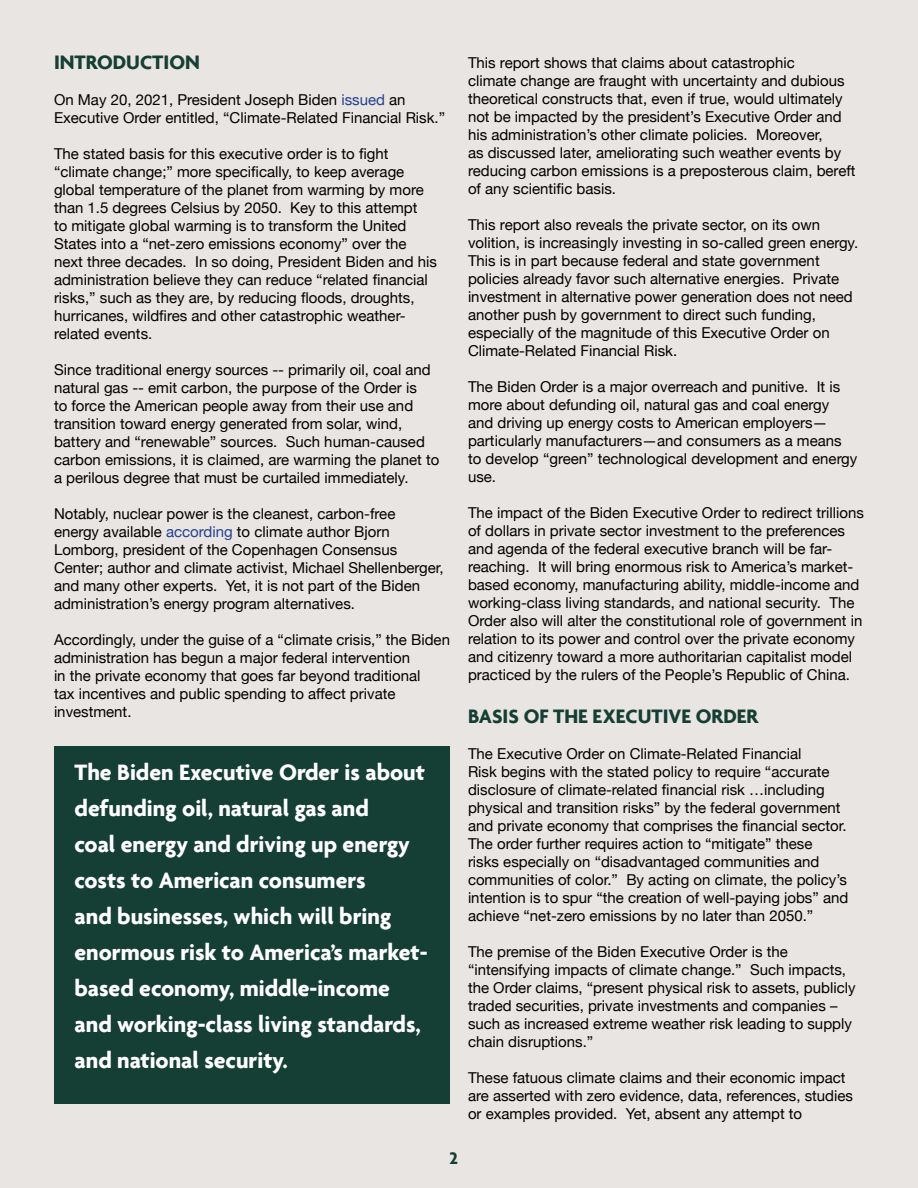
<style>
.page{position:relative;width:918px;height:1188px;background:#e8e5e2}
.page>*{position:absolute;margin:0;border:0;box-sizing:border-box;transform-origin:0 0}
.t1{font:700 24px/36px "Agenda";color:#fff}
.t2{font:700 21px "Agenda";color:#153e35}
.t3{font:700 18px "Agenda";color:#153e35}
.t4{font:15px/18px "Helvetica Neue";color:#000}
.s1{color:#25408f}
</style>
<div class="page">
<div style="left:54px;top:746px;width:396px;height:358px;background:#153e35"></div>
<h2 class="t2" style="left:54px;top:49px;width:147px">INTRODUCTION</h2>
<p class="t4" style="left:54px;top:92px;width:393px">On May 20, 2021, President Joseph Biden <span class="s1">issued</span> an<br>Executive Order entitled, “Climate-Related Financial Risk.”</p>
<p class="t4" style="left:54px;top:146px;width:385px">The stated basis for this executive order is to fight “climate change;” more specifically, to keep average global temperature of the planet from warming by more than 1.5 degrees Celsius by 2050. Key to this attempt<br>to mitigate global warming is to transform the United States into a “net-zero emissions economy” over the next three decades. In so doing, President Biden and his administration believe they can reduce “related financial risks,” such as they are, by reducing floods, droughts, hurricanes, wildfires and other catastrophic weather&shy;related events.</p>
<p class="t4" style="left:54px;top:362px;width:387px">Since traditional energy sources -- primarily oil, coal and natural gas -- emit carbon, the purpose of the Order is<br>to force the American people away from their use and transition toward energy generated from solar, wind, battery and “renewable” sources. Such human-caused carbon emissions, it is claimed, are warming the planet to a perilous degree that must be curtailed immediately.</p>
<p class="t4" style="left:54px;top:506px;width:391px">Notably, nuclear power is the cleanest, carbon-free energy available <span class="s1">according</span> to climate author Bjorn Lomborg, president of the Copenhagen Consensus Center; author and climate activist, Michael Shellenberger, and many other experts. Yet, it is not part of the Biden administration’s energy program alternatives.</p>
<p class="t4" style="left:54px;top:632px;width:398px">Accordingly, under the guise of a “climate crisis,” the Biden administration has begun a major federal intervention<br>in the private economy that goes far beyond traditional<br>tax incentives and public spending to affect private investment.</p>
<p class="t1" style="left:75px;top:754px;width:355px">The Biden Executive Order is about defunding oil, natural gas and<br>coal energy and driving up energy costs to American consumers<br>and businesses, which will bring enormous risk to America’s market&shy;based economy, middle-income and working-class living standards, and national security.</p>
<p class="t4" style="left:468px;top:55px;width:389px">This report shows that claims about catastrophic<br>climate change are fraught with uncertainty and dubious theoretical constructs that, even if true, would ultimately not be impacted by the president’s Executive Order and his administration’s other climate policies. Moreover,<br>as discussed later, ameliorating such weather events by reducing carbon emissions is a preposterous claim, bereft of any scientific basis.</p>
<p class="t4" style="left:468px;top:217px;width:392px">This report also reveals the private sector, on its own volition, is increasingly investing in so-called green energy.<br>This is in part because federal and state government policies already favor such alternative energies. Private investment in alternative power generation does not need another push by government to direct such funding, especially of the magnitude of this Executive Order on Climate-Related Financial Risk.</p>
<p class="t4" style="left:468px;top:379px;width:391px">The Biden Order is a major overreach and punitive. It is more about defunding oil, natural gas and coal energy and driving up energy costs to American employers— particularly manufacturers—and consumers as a means to develop “green” technological development and energy use.</p>
<p class="t4" style="left:468px;top:505px;width:397px">The impact of the Biden Executive Order to redirect trillions of dollars in private sector investment to the preferences and agenda of the federal executive branch will be far&shy;reaching. It will bring enormous risk to America’s market&shy;based economy, manufacturing ability, middle-income and working-class living standards, and national security. The Order also will alter the constitutional role of government in relation to its power and control over the private economy and citizenry toward a more authoritarian capitalist model practiced by the rulers of the People’s Republic of China.</p>
<h2 class="t2" style="left:468px;top:704px;width:292px">BASIS OF THE EXECUTIVE ORDER</h2>
<p class="t4" style="left:468px;top:746px;width:382px">The Executive Order on Climate-Related Financial<br>Risk begins with the stated policy to require “accurate disclosure of climate-related financial risk …including physical and transition risks” by the federal government and private economy that comprises the financial sector.<br>The order further requires action to “mitigate” these<br>risks especially on “disadvantaged communities and communities of color.” By acting on climate, the policy’s intention is to spur “the creation of well-paying jobs” and achieve “net-zero emissions by no later than 2050.”</p>
<p class="t4" style="left:468px;top:944px;width:389px">The premise of the Biden Executive Order is the “intensifying impacts of climate change.” Such impacts, the Order claims, “present physical risk to assets, publicly traded securities, private investments and companies – such as increased extreme weather risk leading to supply chain disruptions.”</p>
<p class="t4" style="left:468px;top:1070px;width:387px">These fatuous climate claims and their economic impact are asserted with zero evidence, data, references, studies or examples provided. Yet, absent any attempt to</p>
<p class="t3" style="left:449px;top:1147px;width:10px">2</p>
</div>
